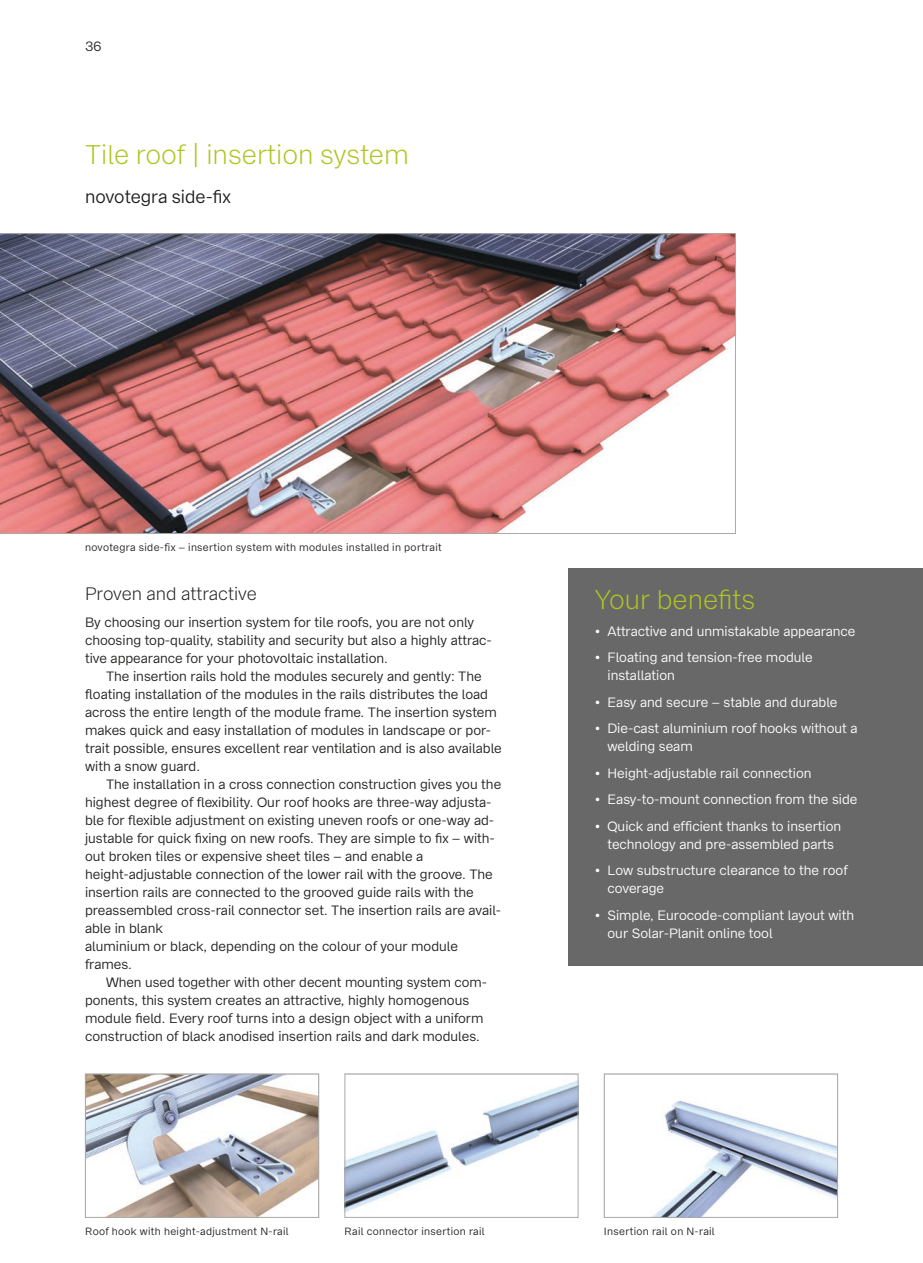
<style>
.page{position:relative;width:923px;height:1263px;background:#fff}
.page>*{position:absolute;margin:0;border:0;box-sizing:border-box;transform-origin:0 0}
.t1{font:300 27px "Bay Wa Sans";color:#afc521}
.t2{font:300 18px "Bay Wa Sans";color:#1f1f1e}
.t3{font:18px "Bay Wa Sans";color:#1f1f1e}
.t4{font:13.5px/18px "Bay Wa Sans";color:#1f1f1e}
.t5{font:13.5px/18px "Bay Wa Sans";color:#fff}
.t6{font:10.5px "Bay Wa Sans";letter-spacing:.03em;color:#1f1f1e}
</style>
<div class="page">
<img style="left:0;top:233px;width:736px;height:301px">
<img style="left:87px;top:1076px;width:230px;height:140px">
<div style="left:85px;top:1074px;width:234px;height:144px;border:1px solid #a9a9a8"></div>
<img style="left:346px;top:1081px;width:230px;height:131px">
<div style="left:344px;top:1074px;width:234px;height:144px;border:1px solid #a9a9a8"></div>
<img style="left:653px;top:1100px;width:183px;height:116px">
<div style="left:604px;top:1074px;width:234px;height:144px;border:1px solid #a9a9a8"></div>
<div style="left:568px;top:568px;width:355px;height:397px;background:#676867"></div>
<p class="t4" style="left:85px;top:37px;width:18px">36</p>
<h1 class="t1" style="left:85px;top:138px;width:325px">Tile roof | insertion system</h1>
<h2 class="t3" style="left:85px;top:186px;width:147px">novotegra side-fix</h2>
<p class="t6" style="left:85px;top:541px;width:358px">novotegra side-fix – insertion system with modules installed in portrait</p>
<h2 class="t2" style="left:85px;top:583px;width:173px">Proven and attractive</h2>
<p class="t4" style="left:85px;top:613px;width:408px">By choosing our insertion system for tile roofs, you are not only choosing top-quality, stability and security but also a highly attrac&shy;tive appearance for your photovoltaic installation.</p>
<p class="t4" style="left:85px;top:667px;width:418px;text-indent:21px">The insertion rails hold the modules securely and gently: The floating installation of the modules in the rails distributes the load across the entire length of the module frame. The insertion system makes quick and easy installation of modules in landscape or por&shy;trait possible, ensures excellent rear ventilation and is also available with a snow guard.</p>
<p class="t4" style="left:85px;top:775px;width:418px;text-indent:21px">The installation in a cross connection construction gives you the highest degree of flexibility. Our roof hooks are three-way adjusta&shy;ble for flexible adjustment on existing uneven roofs or one-way ad&shy;justable for quick fixing on new roofs. They are simple to fix – with&shy;out broken tiles or expensive sheet tiles – and enable a height-adjustable connection of the lower rail with the groove. The insertion rails are connected to the grooved guide rails with the preassembled cross-rail connector set. The insertion rails are avail&shy;able in blank<br>aluminium or black, depending on the colour of your module frames.</p>
<p class="t4" style="left:85px;top:973px;width:403px;text-indent:21px">When used together with other decent mounting system com&shy;ponents, this system creates an attractive, highly homogenous module field. Every roof turns into a design object with a uniform construction of black anodised insertion rails and dark modules.</p>
<h1 class="t1" style="left:595px;top:583px;width:162px">Your benefits</h1>
<p class="t5" style="left:595px;top:622px;width:262px">• Attractive and unmistakable appearance</p>
<p class="t5" style="left:607px;top:648px;width:207px;text-indent:-13px">• Floating and tension-free module installation</p>
<p class="t5" style="left:595px;top:693px;width:244px">• Easy and secure – stable and durable</p>
<p class="t5" style="left:607px;top:719px;width:251px;text-indent:-13px">• Die-cast aluminium roof hooks without a welding seam</p>
<p class="t5" style="left:595px;top:764px;width:218px">• Height-adjustable rail connection</p>
<p class="t5" style="left:595px;top:790px;width:264px">• Easy-to-mount connection from the side</p>
<p class="t5" style="left:595px;top:817px;width:248px;text-align:center">• Quick and efficient thanks to insertion technology and pre-assembled parts</p>
<p class="t5" style="left:607px;top:861px;width:242px;text-indent:-13px">• Low substructure clearance to the roof coverage</p>
<p class="t5" style="left:607px;top:906px;width:248px;text-indent:-13px">• Simple, Eurocode-compliant layout with our Solar-Planit online tool</p>
<p class="t6" style="left:85px;top:1225px;width:205px">Roof hook with height-adjustment N-rail</p>
<p class="t6" style="left:344px;top:1225px;width:142px">Rail connector insertion rail</p>
<p class="t6" style="left:604px;top:1225px;width:112px">Insertion rail on N-rail</p>
</div>
